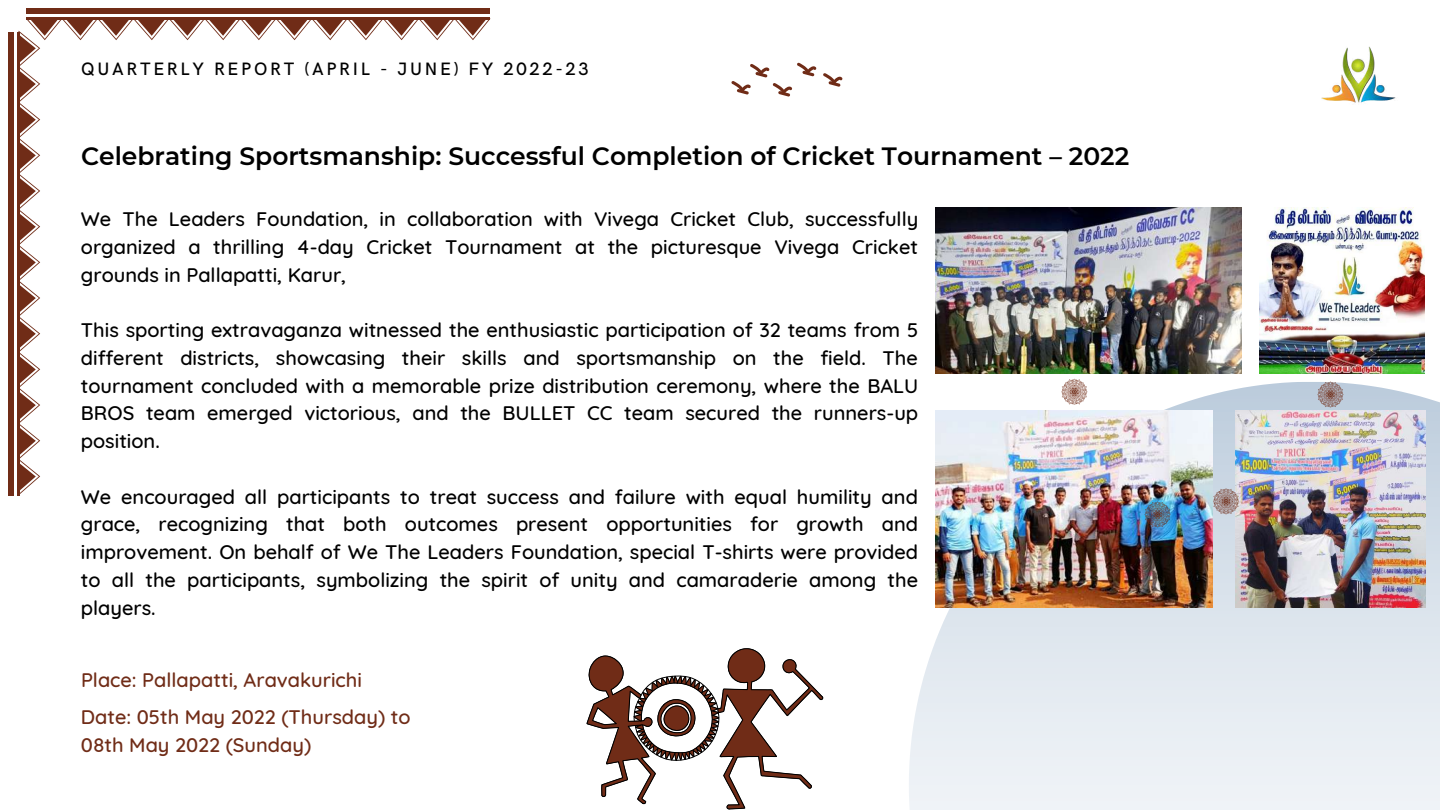
<style>
.page{position:relative;width:1440px;height:810px;background:#fff}
.page>*{position:absolute;margin:0;border:0;box-sizing:border-box;transform-origin:0 0}
.t1{font:600 25px "Montserrat";color:#000}
.t2{font:500 20px/27.8px "Quicksand";color:#000;text-align:justify}
.t3{font:500 20px/37.2px "Quicksand";color:#702c17}
.t4{font:500 18px "HK Grotesk";letter-spacing:.15em;color:#000}
</style>
<div class="page">
<svg style="left:909px;top:382px;width:531px;height:428px;fill:#e7edf3"></svg>
<img style="left:936px;top:410px;width:277px;height:198px">
<img style="left:1260px;top:207px;width:165px;height:167px">
<img style="left:1236px;top:410px;width:190px;height:198px">
<img style="left:1321px;top:46px;width:75px;height:57px">
<svg style="left:731px;top:63px;width:86px;height:34px"></svg>
<svg style="left:823px;top:73px;width:20px;height:14px"></svg>
<hr style="left:26px;top:18px;width:464px;height:2px;background:#702c17">
<div style="left:26px;top:9px;width:464px;height:5px;background:#702c17"></div>
<svg style="left:19px;top:20px;width:471px;height:474px"></svg>
<hr style="left:18px;top:32px;width:2px;height:464px;background:#702c17">
<div style="left:9px;top:32px;width:5px;height:464px;background:#702c17"></div>
<svg style="left:587px;top:649px;width:237px;height:161px"></svg>
<svg style="left:1144px;top:501px;width:27px;height:27px"></svg>
<img style="left:936px;top:207px;width:306px;height:167px">
<svg style="left:1213px;top:488px;width:26px;height:27px"></svg>
<svg style="left:1061px;top:379px;width:26px;height:26px"></svg>
<svg style="left:1317px;top:381px;width:27px;height:27px"></svg>
<p class="t4" style="left:81px;top:59px;width:509px">QUARTERLY REPORT (APRIL - JUNE) FY 2022-23</p>
<p class="t1" style="left:81px;top:141px;width:1050px">Celebrating Sportsmanship: Successful Completion of Cricket Tournament – 2022</p>
<p class="t2" style="left:81px;top:205px;width:839px">We The Leaders Foundation, in collaboration with Vivega Cricket Club, successfully organized a thrilling 4-day Cricket Tournament at the picturesque Vivega Cricket grounds in Pallapatti, Karur,</p>
<p class="t2" style="left:81px;top:316px;width:839px">This sporting extravaganza witnessed the enthusiastic participation of 32 teams from 5 different districts, showcasing their skills and sportsmanship on the field. The tournament concluded with a memorable prize distribution ceremony, where the BALU BROS team emerged victorious, and the BULLET CC team secured the runners-up position.</p>
<p class="t2" style="left:81px;top:482px;width:839px">We encouraged all participants to treat success and failure with equal humility and grace, recognizing that both outcomes present opportunities for growth and improvement. On behalf of We The Leaders Foundation, special T-shirts were provided to all the participants, symbolizing the spirit of unity and camaraderie among the players.</p>
<p class="t3" style="left:81px;top:661px;width:331px">Place: Pallapatti, Aravakurichi<br>Date: 05th May 2022 (Thursday) to</p>
<p class="t3" style="left:81px;top:726px;width:232px">08th May 2022 (Sunday)</p>
</div>
